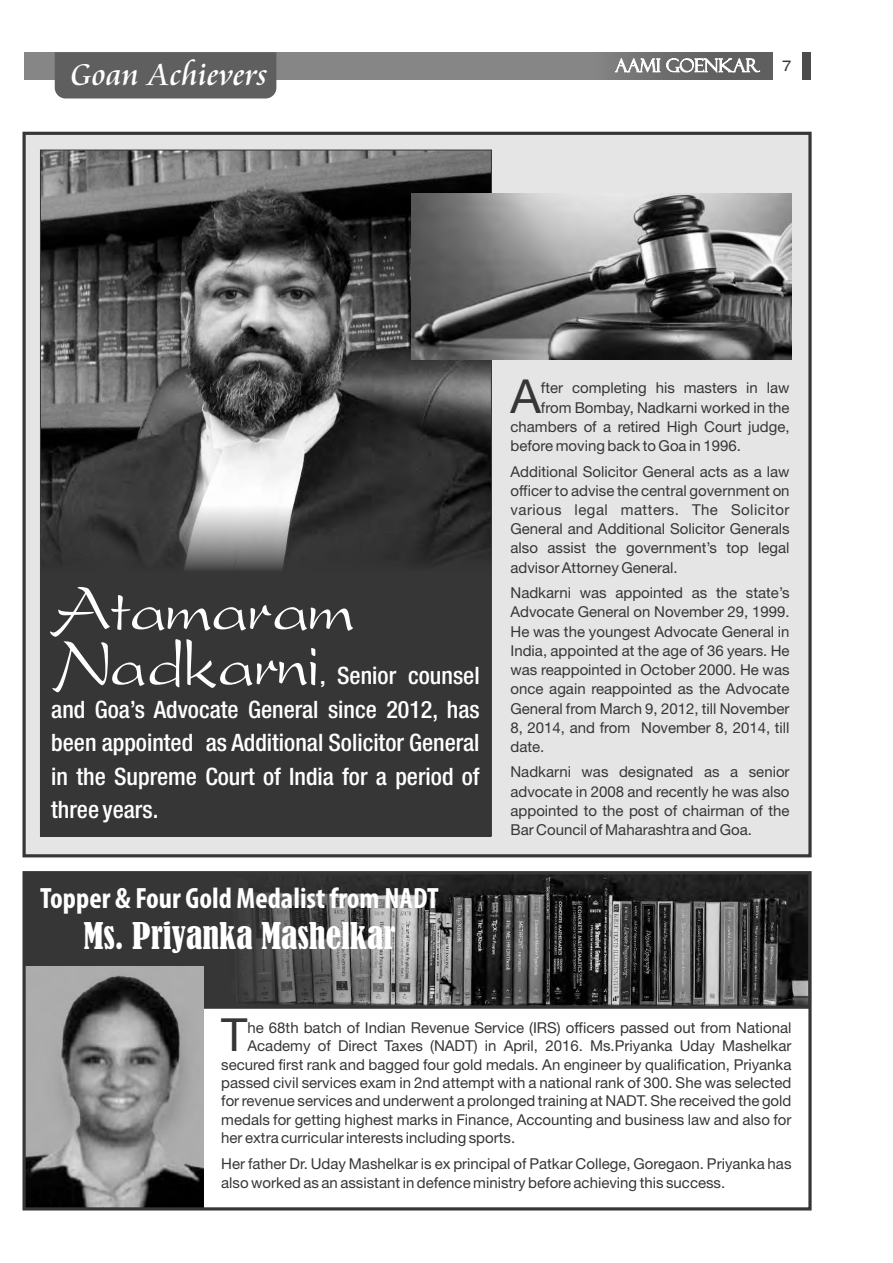
<style>
.page{position:relative;width:893px;height:1263px;background:#fff}
.page>*{position:absolute;margin:0;border:0;box-sizing:border-box;transform-origin:0 0}
.t1{font:68.25px/55.3px "Snippet Script S Si";color:#fff}
.t2{font:46.95px "Helvetica Neue LT Std";color:#363636}
.t3{font:45.75px "Helvetica Neue LT Std";color:#363636}
.t4{font:condensed 34.2px "Bernard";color:#fff}
.t5{font:33px "Cataneo BT";color:#fff}
.t6{font:700 condensed 29.4px "Myriad Pro";color:#fff}
.t7{font:500 condensed 24px/33.6px "Helvetica Neue LT Std";color:#fff;text-align:justify}
.t8{font:15px/19.2px "Helvetica Neue LT Std";color:#363636;text-align:justify}
.t9{font:expanded 15px "Helvetica Neue LT Std";color:#363636}
.s1{font-weight:700;font-stretch:normal;font-size:19.5px}
</style>
<div class="page">
<div style="left:23px;top:132px;width:789px;height:725px;background:#e5e5e5;border:3px solid #363636"></div>
<div style="left:40px;top:150px;width:451px;height:686px;background:#363636"></div>
<img style="left:42px;top:152px;width:448px;height:418px">
<svg style="left:27px;top:875px;width:781px;height:134px;background:#494949"></svg>
<img style="left:27px;top:966px;width:176px;height:240px">
<div style="left:23px;top:871px;width:789px;height:339px;border:3px solid #363636"></div>
<img style="left:411px;top:194px;width:380px;height:165px">
<div style="left:42px;top:889px;width:399px;height:28px;background:#363636;opacity:.49"></div>
<div style="left:85px;top:923px;width:313px;height:33px;background:#363636;opacity:.49"></div>
<div style="left:25px;top:52px;width:785px;height:27px;background:#868686"></div>
<div style="left:798px;top:52px;width:12px;height:27px;background:#4c4c4c"></div>
<div style="left:772px;top:52px;width:29px;height:27px;background:#fff"></div>
<div style="left:596px;top:52px;width:176px;height:27px;background:linear-gradient(to right,#7f7f7f,#585858)"></div>
<svg style="left:615px;top:56px;width:145px;height:20px"></svg>
<div style="left:55px;top:52px;width:221px;height:46px;background:#5f5f5f"></div>
<h3 class="t5" style="left:71px;top:60px;width:198px">Goan Achievers</h3>
<p class="t9" style="left:782px;top:60px;width:10px">7</p>
<h1 class="t1" style="left:51px;top:581px;width:304px">Atamaram<br>Nadkarni</h1>
<h3 class="t7" style="left:51px;top:662px;width:430px;text-indent:269px"><span class="s1">,</span> Senior counsel and Goa’s Advocate General since 2012, has been appointed as Additional Solicitor General in the Supreme Court of India for a period of three years.</h3>
<h3 class="t6" style="left:40px;top:886px;width:400px">Topper &amp; Four Gold Medalist from NADT</h3>
<h3 class="t4" style="left:84px;top:921px;width:313px">Ms. Priyanka Mashelkar</h3>
<h2 class="t2" style="left:510px;top:379px;width:32px">A</h2>
<p class="t8" style="left:541px;top:381px;width:250px">fter completing his masters in law</p>
<p class="t8" style="left:510px;top:400px;width:281px;text-indent:30px">from Bombay, Nadkarni worked in the chambers of a retired High Court judge, before moving back to Goa in 1996.</p>
<p class="t8" style="left:510px;top:464px;width:281px">Additional Solicitor General acts as a law officer to advise the central government on various legal matters. The Solicitor General and Additional Solicitor Generals also assist the government’s top legal advisor Attorney General.</p>
<p class="t8" style="left:510px;top:585px;width:281px">Nadkarni was appointed as the state’s Advocate General on November 29, 1999.<br>He was the youngest Advocate General in India, appointed at the age of 36 years. He was reappointed in October 2000. He was once again reappointed as the Advocate General from March 9, 2012, till November 8, 2014, and from November 8, 2014, till date.</p>
<p class="t8" style="left:510px;top:764px;width:281px">Nadkarni was designated as a senior advocate in 2008 and recently he was also appointed to the post of chairman of the Bar Council of Maharashtra and Goa.</p>
<h3 class="t3" style="left:221px;top:1018px;width:28px">T</h3>
<p class="t8" style="left:248px;top:1020px;width:545px">he 68th batch of Indian Revenue Service (IRS) officers passed out from National</p>
<p class="t8" style="left:221px;top:1039px;width:572px;line-height:18.3px;text-indent:26px">Academy of Direct Taxes (NADT) in April, 2016. Ms.Priyanka Uday Mashelkar secured first rank and bagged four gold medals. An engineer by qualification, Priyanka passed civil services exam in 2nd attempt with a national rank of 300. She was selected for revenue services and underwent a prolonged training at NADT. She received the gold medals for getting highest marks in Finance, Accounting and business law and also for her extra curricular interests including sports.</p>
<p class="t8" style="left:221px;top:1156px;width:572px">Her father Dr. Uday Mashelkar is ex principal of Patkar College, Goregaon. Priyanka has also worked as an assistant in defence ministry before achieving this success.</p>
</div>
